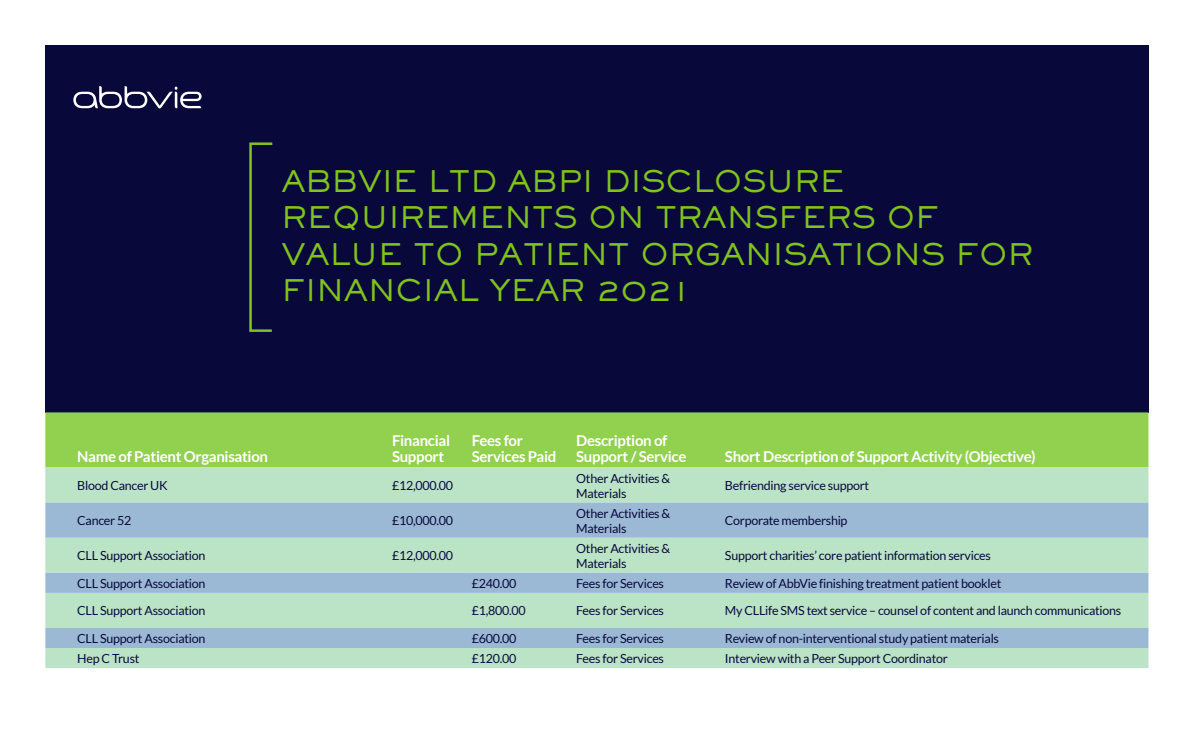
<style>
.page{position:relative;width:1191px;height:745px;background:#fff}
.page>*{position:absolute;margin:0;border:0;box-sizing:border-box;transform-origin:0 0}
.t1{font:500 29.12px/36.2px "AT Sackers Gothic";letter-spacing:-.01em;color:#80c31c}
.t2{font:700 15px/16.9px "Lato";letter-spacing:-.02em;color:#fff}
.t3{font:12.5px/15px "Lato";letter-spacing:-.02em;color:#08083b}
</style>
<div class="page">
<div style="left:45px;top:45px;width:1103px;height:367px;background:#08083b"></div>
<svg style="left:73px;top:86px;width:129px;height:22px"></svg>
<svg style="left:249px;top:142px;width:24px;height:190px"></svg>
<div style="left:45px;top:412px;width:1103px;height:55px;background:#92d050"></div>
<div style="left:45px;top:467px;width:1103px;height:200px;background:#bbe4c7"></div>
<svg style="left:45px;top:502px;width:1103px;height:145px;background:#aacecd"></svg>
<h1 class="t1" style="left:282px;top:162px;width:753px">ABBVIE LTD ABPI DISCLOSURE<br>REQUIREMENTS ON TRANSFERS OF<br>VALUE TO PATIENT ORGANISATIONS FOR<br>FINANCIAL YEAR 2021</h1>
<p class="t2" style="left:77px;top:448px;width:192px">Name of Patient Organisation</p>
<p class="t2" style="left:392px;top:431px;width:60px">Financial<br>Support</p>
<p class="t2" style="left:472px;top:431px;width:86px">Fees for<br>Services Paid</p>
<p class="t2" style="left:576px;top:431px;width:112px">Description of<br>Support / Service</p>
<p class="t2" style="left:725px;top:448px;width:312px">Short Description of Support Activity (Objective)</p>
<p class="t3" style="left:77px;top:477px;width:92px">Blood Cancer UK</p>
<p class="t3" style="left:392px;top:477px;width:63px">£12,000.00</p>
<p class="t3" style="left:576px;top:470px;width:96px">Other Activities &amp;<br>Materials</p>
<p class="t3" style="left:725px;top:477px;width:146px">Befriending service support</p>
<p class="t3" style="left:77px;top:512px;width:56px">Cancer 52</p>
<p class="t3" style="left:392px;top:512px;width:63px">£10,000.00</p>
<p class="t3" style="left:576px;top:505px;width:96px">Other Activities &amp;<br>Materials</p>
<p class="t3" style="left:725px;top:512px;width:124px">Corporate membership</p>
<p class="t3" style="left:77px;top:547px;width:130px">CLL Support Association</p>
<p class="t3" style="left:392px;top:547px;width:63px">£12,000.00</p>
<p class="t3" style="left:576px;top:540px;width:96px">Other Activities &amp;<br>Materials</p>
<p class="t3" style="left:725px;top:547px;width:267px">Support charities’ core patient information services</p>
<p class="t3" style="left:77px;top:575px;width:130px">CLL Support Association</p>
<p class="t3" style="left:472px;top:575px;width:46px">£240.00</p>
<p class="t3" style="left:576px;top:575px;width:89px">Fees for Services</p>
<p class="t3" style="left:725px;top:575px;width:278px">Review of AbbVie finishing treatment patient booklet</p>
<p class="t3" style="left:77px;top:603px;width:130px">CLL Support Association</p>
<p class="t3" style="left:472px;top:603px;width:56px">£1,800.00</p>
<p class="t3" style="left:576px;top:603px;width:89px">Fees for Services</p>
<p class="t3" style="left:725px;top:603px;width:398px">My CLLife SMS text service – counsel of content and launch communications</p>
<p class="t3" style="left:77px;top:630px;width:130px">CLL Support Association</p>
<p class="t3" style="left:472px;top:630px;width:46px">£600.00</p>
<p class="t3" style="left:576px;top:630px;width:89px">Fees for Services</p>
<p class="t3" style="left:725px;top:630px;width:275px">Review of non-interventional study patient materials</p>
<p class="t3" style="left:77px;top:650px;width:64px">Hep C Trust</p>
<p class="t3" style="left:472px;top:650px;width:46px">£120.00</p>
<p class="t3" style="left:576px;top:650px;width:89px">Fees for Services</p>
<p class="t3" style="left:725px;top:650px;width:224px">Interview with a Peer Support Coordinator</p>
</div>
